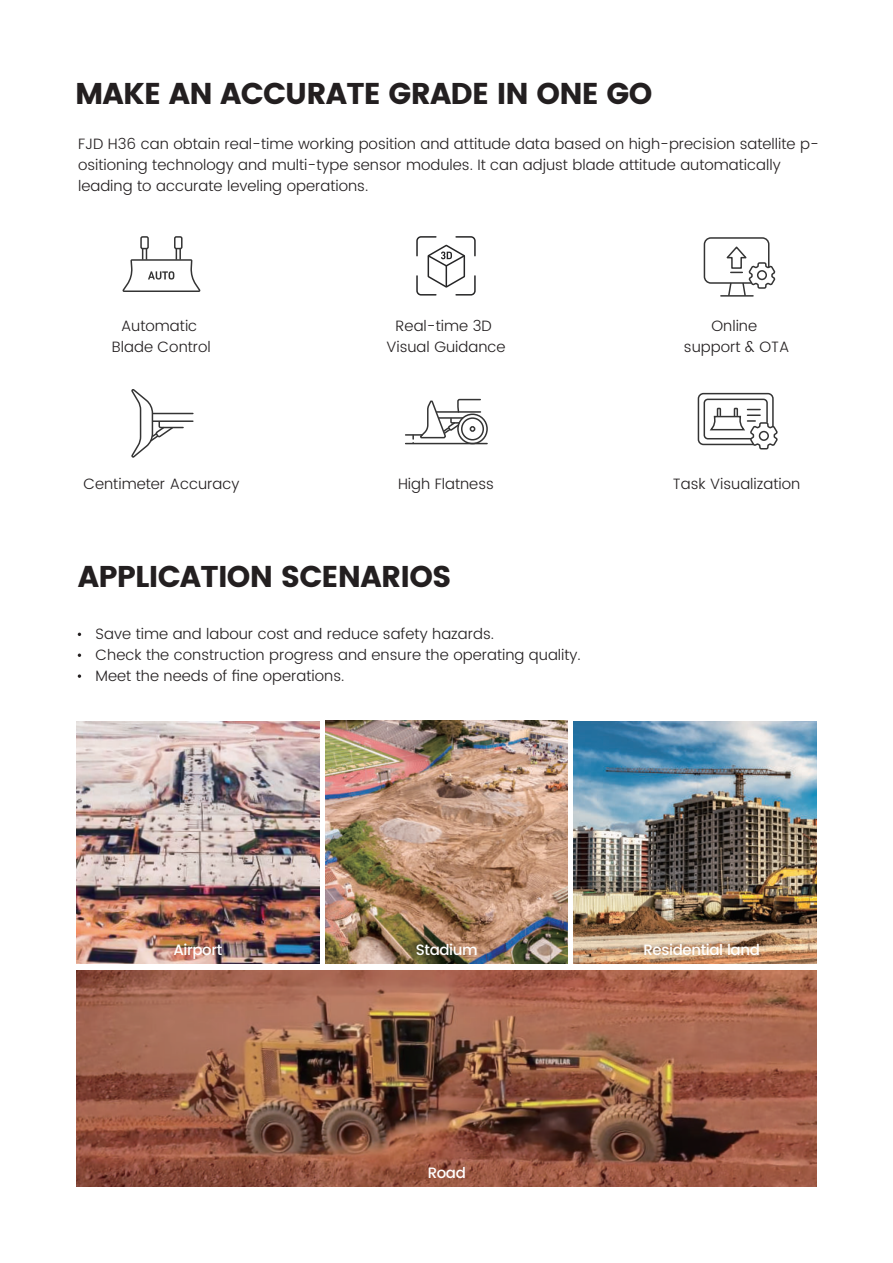
<style>
.page{position:relative;width:893px;height:1263px;background:#fff}
.page>*{position:absolute;margin:0;border:0;box-sizing:border-box;transform-origin:0 0}
.t1{font:30px "Poppins";letter-spacing:-.025em;color:#231f20}
.t2{font:300 15px/21px "Poppins";color:#231f20;text-align:center}
.t3{font:500 15px "Poppins";letter-spacing:-.025em;color:#fff}
</style>
<div class="page">
<img style="left:325px;top:720px;width:243px;height:243px">
<img style="left:77px;top:722px;width:242px;height:241px">
<svg style="left:78px;top:653px;width:3px;height:4px"></svg>
<svg style="left:78px;top:674px;width:3px;height:4px"></svg>
<img style="left:77px;top:970px;width:739px;height:216px">
<img style="left:574px;top:722px;width:242px;height:241px">
<hr style="left:153px;top:413px;width:40px;height:1px;background:#343434">
<hr style="left:153px;top:420px;width:40px;height:2px;background:#343434">
<svg style="left:131px;top:389px;width:54px;height:69px"></svg>
<div style="left:457px;top:413px;width:31px;height:31px;border:2px solid #343434;border-radius:50%"></div>
<div style="left:461px;top:417px;width:23px;height:23px;border:2px solid #343434;border-radius:50%"></div>
<hr style="left:406px;top:443px;width:81px;height:1px;background:#343434">
<svg style="left:406px;top:398px;width:76px;height:45px"></svg>
<svg style="left:122px;top:236px;width:79px;height:56px"></svg>
<svg style="left:703px;top:237px;width:73px;height:60px"></svg>
<svg style="left:416px;top:236px;width:60px;height:60px"></svg>
<svg style="left:697px;top:392px;width:81px;height:58px"></svg>
<h1 class="t1" style="left:75px;top:80px;width:579px">MAKE AN ACCURATE GRADE IN ONE GO</h1>
<p class="t2" style="left:78px;top:133px;width:742px;text-align:left">FJD H36 can obtain real-time working position and attitude data based on high-precision satellite p&shy;ositioning technology and multi-type sensor modules. It can adjust blade attitude automatically leading to accurate leveling operations.</p>
<p class="t2" style="left:112px;top:315px;width:100px">Automatic<br>Blade Control</p>
<p class="t2" style="left:386px;top:315px;width:121px">Real-time 3D<br>Visual Guidance</p>
<p class="t2" style="left:83px;top:473px;width:158px">Centimeter Accuracy</p>
<p class="t2" style="left:398px;top:473px;width:97px">High Flatness</p>
<h1 class="t1" style="left:78px;top:563px;width:375px">APPLICATION SCENARIOS</h1>
<p class="t2" style="left:96px;top:623px;width:487px;text-align:left">Save time and labour cost and reduce safety hazards.<br>Check the construction progress and ensure the operating quality.<br>Meet the needs of fine operations.</p>
<p class="t2" style="left:684px;top:315px;width:107px">Online support &amp; OTA</p>
<p class="t2" style="left:673px;top:473px;width:129px">Task Visualization</p>
<p class="t3" style="left:173px;top:944px;width:51px">Airport</p>
<p class="t3" style="left:416px;top:944px;width:64px">Stadium</p>
<p class="t3" style="left:643px;top:944px;width:118px">Residential land</p>
<p class="t3" style="left:428px;top:1166px;width:40px">Road</p>
</div>
